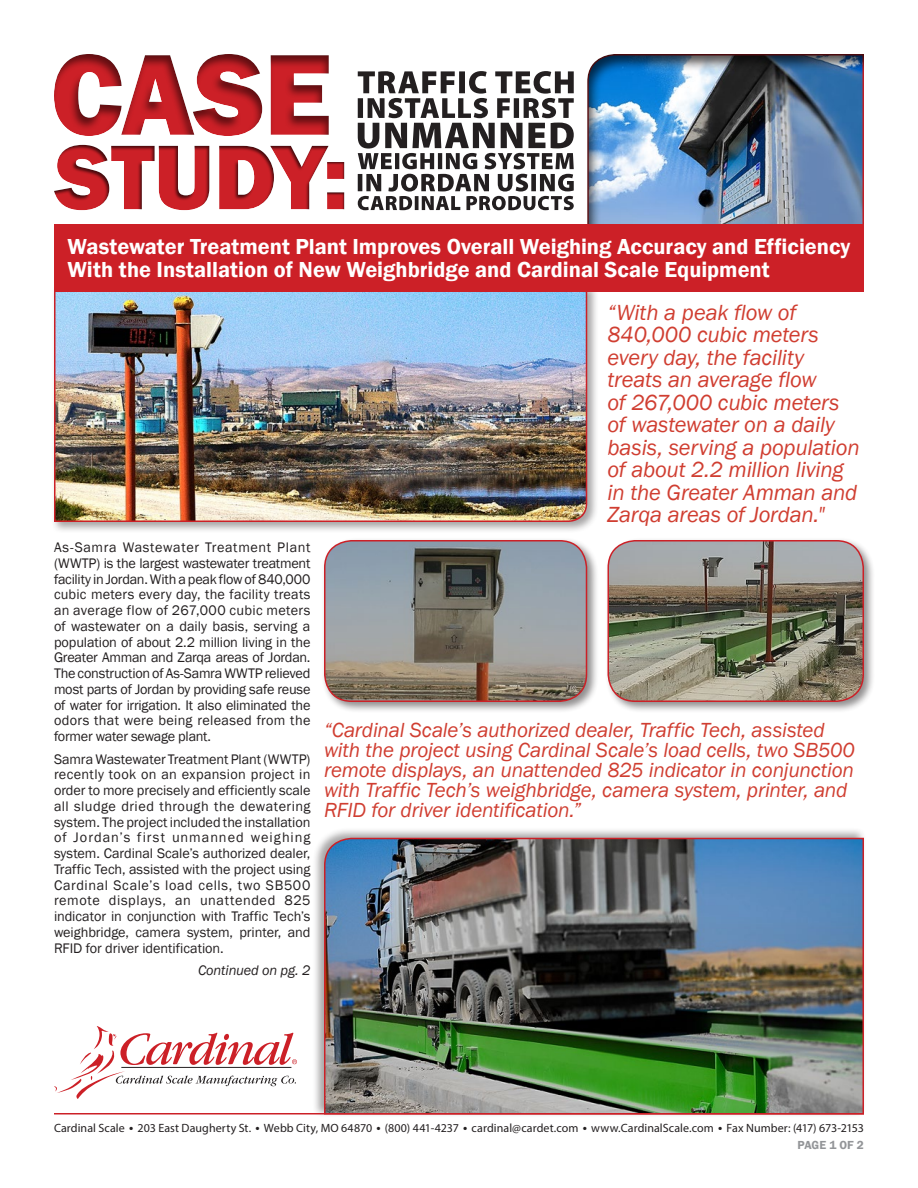
<style>
.page{position:relative;width:918px;height:1188px;background:#fff}
.page>*{position:absolute;margin:0;border:0;box-sizing:border-box;transform-origin:0 0}
.t1{font:italic 22.5px/22.5px "Franklin Gothic";letter-spacing:-.01em;color:#d03e31}
.t2{font:600 22.35px/22.4px "Franklin Gothic";color:#fff}
.t3{font:italic 21px/20px "Franklin Gothic";letter-spacing:-.01em;color:#d03e31}
.t4{font:14.25px/15.8px "Franklin Gothic";letter-spacing:-.005em;color:#231f20;text-align:justify}
.t5{font:italic 14.25px "Franklin Gothic";letter-spacing:-.005em;color:#231f20}
.t6{font:12px "Myriad Pro";letter-spacing:.005em;color:#231f20}
.t7{font:600 12px "Franklin Gothic";letter-spacing:.005em;color:#939598}
</style>
<div class="page">
<div style="left:312px;top:827px;width:554px;height:291px;background:#231f20;opacity:.4"></div>
<img style="left:323px;top:837px;width:542px;height:278px">
<div style="left:586px;top:53px;width:279px;height:195px;background:#231f20;opacity:.75"></div>
<div style="left:52px;top:283px;width:547px;height:251px;background:#231f20;opacity:.4"></div>
<img style="left:53px;top:285px;width:535px;height:238px">
<svg style="left:54px;top:1026px;width:243px;height:73px"></svg>
<div style="left:52px;top:52px;width:277px;height:84px;background:#231f20;opacity:.6"></div>
<svg style="left:54px;top:145px;width:275px;height:65px"></svg>
<div style="left:325px;top:159px;width:19px;height:51px;background:#231f20;opacity:.75"></div>
<div style="left:54px;top:224px;width:810px;height:67px;background:#cc2027"></div>
<hr style="left:54px;top:1113px;width:810px;height:1px;background:#cc2027">
<div style="left:605px;top:538px;width:271px;height:176px;background:#231f20;opacity:.5"></div>
<img style="left:608px;top:541px;width:255px;height:160px">
<div style="left:608px;top:540px;width:256px;height:162px;border:2px solid #cc2027;border-radius:27px"></div>
<div style="left:322px;top:538px;width:277px;height:176px;background:#231f20;opacity:.5"></div>
<img style="left:325px;top:541px;width:261px;height:160px">
<div style="left:324px;top:540px;width:263px;height:162px;border:2px solid #cc2027;border-radius:27px"></div>
<svg style="left:358px;top:71px;width:216px;height:139px"></svg>
<h2 class="t2" style="left:68px;top:236px;width:784px">Wastewater Treatment Plant Improves Overall Weighing Accuracy and Efficiency<br>With the Installation of New Weighbridge and Cardinal Scale Equipment</h2>
<p class="t4" style="left:54px;top:540px;width:258px">As-Samra Wastewater Treatment Plant (WWTP) is the largest wastewater treatment facility in Jordan. With a peak flow of 840,000 cubic meters every day, the facility treats an average flow of 267,000 cubic meters of wastewater on a daily basis, serving a population of about 2.2 million living in the Greater Amman and Zarqa areas of Jordan.<br>The construction of As-Samra WWTP relieved most parts of Jordan by providing safe reuse of water for irrigation. It also eliminated the odors that were being released from the former water sewage plant.</p>
<p class="t4" style="left:54px;top:751px;width:258px">Samra Wastewater Treatment Plant (WWTP) recently took on an expansion project in order to more precisely and efficiently scale all sludge dried through the dewatering system. The project included the installation of Jordan’s first unmanned weighing system. Cardinal Scale’s authorized dealer, Traffic Tech, assisted with the project using Cardinal Scale’s load cells, two SB500 remote displays, an unattended 825 indicator in conjunction with Traffic Tech’s weighbridge, camera system, printer, and RFID for driver identification.</p>
<p class="t5" style="left:198px;top:961px;width:114px">Continued on pg. 2</p>
<p class="t1" style="left:608px;top:301px;width:254px">“With a peak flow of<br>840,000 cubic meters every day, the facility treats an average flow<br>of 267,000 cubic meters of wastewater on a daily basis, serving a population of about 2.2 million living in the Greater Amman and<br>Zarqa areas of Jordan."</p>
<p class="t3" style="left:324px;top:720px;width:532px">“Cardinal Scale’s authorized dealer, Traffic Tech, assisted with the project using Cardinal Scale’s load cells, two SB500 remote displays, an unattended 825 indicator in conjunction with Traffic Tech’s weighbridge, camera system, printer, and RFID for driver identification.”</p>
<p class="t6" style="left:54px;top:1120px;width:811px">Cardinal Scale ● 203 East Daugherty St. ● Webb City, MO 64870 ● (800) 441-4237 ● cardinal@cardet.com ● www.CardinalScale.com ● Fax Number: (417) 673-2153</p>
<p class="t7" style="left:797px;top:1138px;width:68px">PAGE 1 OF 2</p>
</div>
